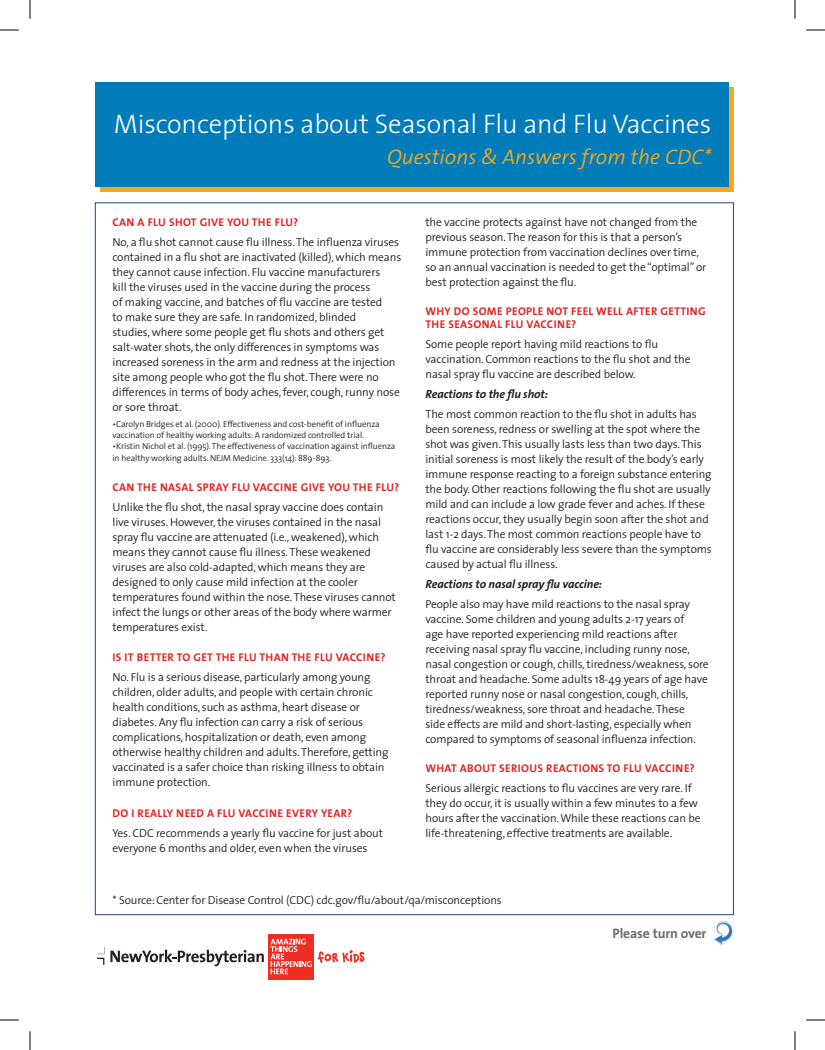
<style>
.page{position:relative;width:825px;height:1050px;background:#fff}
.page>*{position:absolute;margin:0;border:0;box-sizing:border-box;transform-origin:0 0}
.t1{font:300 26.88px "The Sans";letter-spacing:-.005em;color:#fff}
.t2{font:italic 300 21.25px "The Sans";color:#f5a81c}
.t3{font:700 13.75px "The Sans";color:#6c6d70}
.t4{font:italic 700 11.88px "The Sans";letter-spacing:-.01em;color:#231f20}
.t5{font:300 11.5px/15px "The Sans";letter-spacing:-.01em;color:#231f20}
.t6{font:700 11.25px/13.8px "The Sans";letter-spacing:.03em;color:#e32525}
.t7{font:300 8.75px/11.2px "The Sans";letter-spacing:-.01em;color:#231f20}
</style>
<div class="page">
<div style="left:100px;top:88px;width:634px;height:104px;background:#f5a81c"></div>
<div style="left:95px;top:82px;width:634px;height:106px;background:#007cbb"></div>
<div style="left:268px;top:934px;width:46px;height:46px;background:#ee2e22"></div>
<svg style="left:97px;top:953px;width:7px;height:12px"></svg>
<svg style="left:110px;top:950px;width:154px;height:16px"></svg>
<svg style="left:271px;top:939px;width:94px;height:35px"></svg>
<img style="left:715px;top:921px;width:18px;height:24px">
<svg style="left:0;top:29px;width:19px;height:2px"></svg>
<svg style="left:806px;top:29px;width:19px;height:2px"></svg>
<svg style="left:0;top:1019px;width:19px;height:2px"></svg>
<svg style="left:806px;top:1019px;width:19px;height:2px"></svg>
<svg style="left:29px;top:0;width:2px;height:19px"></svg>
<svg style="left:29px;top:1031px;width:2px;height:19px"></svg>
<svg style="left:794px;top:0;width:2px;height:19px"></svg>
<svg style="left:794px;top:1031px;width:2px;height:19px"></svg>
<h1 class="t1" style="left:114px;top:101px;width:599px">Misconceptions about Seasonal Flu and Flu Vaccines</h1>
<h2 class="t2" style="left:387px;top:139px;width:326px">Questions &amp; Answers from the CDC*</h2>
<p class="t6" style="left:112px;top:215px;width:187px">CAN A FLU SHOT GIVE YOU THE FLU?</p>
<p class="t5" style="left:112px;top:234px;width:290px">No, a flu shot cannot cause flu illness. The influenza viruses contained in a flu shot are inactivated (killed), which means they cannot cause infection. Flu vaccine manufacturers<br>kill the viruses used in the vaccine during the process<br>of making vaccine, and batches of flu vaccine are tested<br>to make sure they are safe. In randomized, blinded<br>studies, where some people get flu shots and others get salt-water shots, the only differences in symptoms was increased soreness in the arm and redness at the injection site among people who got the flu shot. There were no differences in terms of body aches, fever, cough, runny nose or sore throat.</p>
<p class="t7" style="left:112px;top:418px;width:269px">•Carolyn Bridges et al. (2000). Effectiveness and cost-benefit of influenza vaccination of healthy working adults: A randomized controlled trial.</p>
<p class="t7" style="left:112px;top:441px;width:284px">•Kristin Nichol et al. (1995). The effectiveness of vaccination against influenza in healthy working adults. NEJM Medicine. 333(14): 889-893.</p>
<p class="t6" style="left:112px;top:480px;width:288px">CAN THE NASAL SPRAY FLU VACC INE GIVE YOU THE FLU?</p>
<p class="t5" style="left:112px;top:499px;width:285px">Unlike the flu shot, the nasal spray vaccine does contain live viruses. However, the viruses contained in the nasal spray flu vaccine are attenuated (i.e., weakened), which means they cannot cause flu illness. These weakened viruses are also cold-adapted, which means they are designed to only cause mild infection at the cooler temperatures found within the nose. These viruses cannot infect the lungs or other areas of the body where warmer temperatures exist.</p>
<p class="t6" style="left:112px;top:650px;width:275px">IS IT BETTER TO GET THE FLU THAN THE FLU VACC INE?</p>
<p class="t5" style="left:112px;top:669px;width:278px">No. Flu is a serious disease, particularly among young children, older adults, and people with certain chronic health conditions, such as asthma, heart disease or diabetes. Any flu infection can carry a risk of serious complications, hospitalization or death, even among otherwise healthy children and adults. Therefore, getting vaccinated is a safer choice than risking illness to obtain immune protection.</p>
<p class="t6" style="left:112px;top:807px;width:241px">DO I REALLY NEED A FLU VACC INE EVERY YEAR?</p>
<p class="t5" style="left:112px;top:826px;width:272px">Yes. CDC recommends a yearly flu vaccine for just about everyone 6 months and older, even when the viruses</p>
<p class="t5" style="left:425px;top:214px;width:282px">the vaccine protects against have not changed from the previous season. The reason for this is that a person’s immune protection from vaccination declines over time, so an annual vaccination is needed to get the “optimal” or best protection against the flu.</p>
<p class="t6" style="left:425px;top:304px;width:282px">WHY DO SOME PEOPLE NOT FEEL WELL AFTER GETTING<br>THE SEASONAL FLU VACC INE?</p>
<p class="t5" style="left:425px;top:337px;width:267px">Some people report having mild reactions to flu vaccination. Common reactions to the flu shot and the nasal spray flu vaccine are described below.</p>
<p class="t4" style="left:425px;top:385px;width:124px">Reactions to the flu shot:</p>
<p class="t5" style="left:425px;top:407px;width:288px">The most common reaction to the flu shot in adults has been soreness, redness or swelling at the spot where the shot was given. This usually lasts less than two days. This initial soreness is most likely the result of the body’s early immune response reacting to a foreign substance entering the body. Other reactions following the flu shot are usually mild and can include a low grade fever and aches. If these reactions occur, they usually begin soon after the shot and last 1-2 days. The most common reactions people have to flu vaccine are considerably less severe than the symptoms caused by actual flu illness.</p>
<p class="t4" style="left:425px;top:575px;width:178px">Reactions to nasal spray flu vaccine:</p>
<p class="t5" style="left:425px;top:597px;width:285px">People also may have mild reactions to the nasal spray vaccine. Some children and young adults 2-17 years of<br>age have reported experiencing mild reactions after receiving nasal spray flu vaccine, including runny nose, nasal congestion or cough, chills, tiredness/weakness, sore throat and headache. Some adults 18-49 years of age have reported runny nose or nasal congestion, cough, chills, tiredness/weakness, sore throat and headache. These<br>side effects are mild and short-lasting, especially when compared to symptoms of seasonal influenza infection.</p>
<p class="t6" style="left:425px;top:761px;width:271px">WHAT ABOUT SERIOUS REACTIONS TO FLU VACCINE?</p>
<p class="t5" style="left:425px;top:780px;width:277px">Serious allergic reactions to flu vaccines are very rare. If they do occur, it is usually within a few minutes to a few hours after the vaccination. While these reactions can be life-threatening, effective treatments are available.</p>
<p class="t5" style="left:113px;top:892px;width:391px">* Source: Center for Disease Control (CDC) cdc.gov/flu/about/qa/misconceptions</p>
<p class="t3" style="left:613px;top:922px;width:95px">PLEASE TURN OVER</p>
</div>
